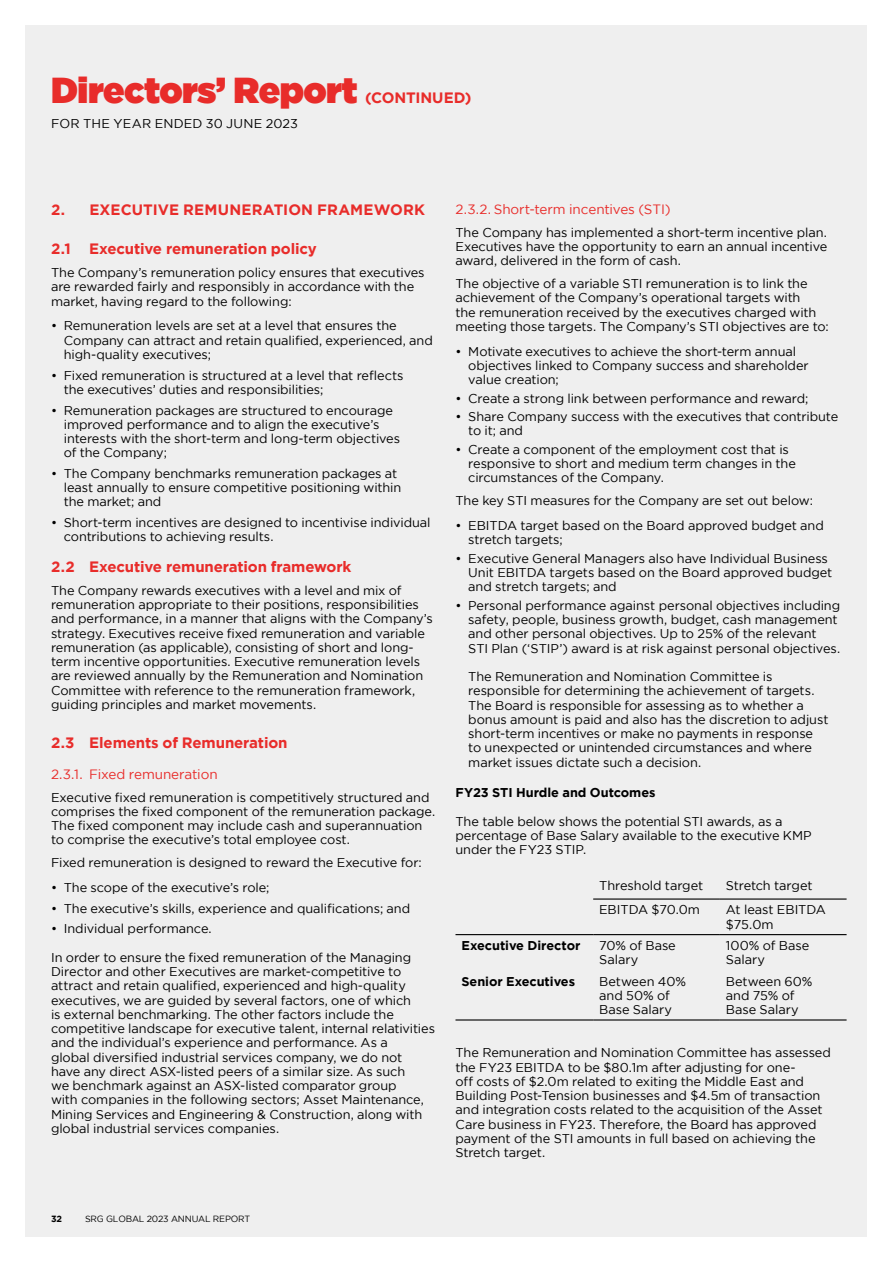
<style>
.page{position:relative;width:893px;height:1263px;background:#fff}
.page>*{position:absolute;margin:0;border:0;box-sizing:border-box;transform-origin:0 0}
.t1{font:36px "Gotham Ultra";letter-spacing:-.015em;color:#e82c2a}
.t2{font:700 15px "Gotham";letter-spacing:-.01em;color:#e82c2a}
.t3{font:13.5px "Gotham";letter-spacing:-.01em;color:#e82c2a}
.t4{font:12.75px/14.2px "Gotham";letter-spacing:-.005em;color:#000}
.t5{font:700 12.75px "Gotham";letter-spacing:-.005em;color:#000}
.t6{font:12.75px "Gotham";letter-spacing:.015em;color:#000}
.t7{font:9px "Gotham";letter-spacing:-.02em;color:#000}
.t8{font:700 9px "Gotham";color:#000}
</style>
<div class="page">
<div style="left:26px;top:26px;width:841px;height:1211px;background:#efefef"></div>
<hr style="left:593px;top:898px;width:127px;height:2px;background:#000">
<hr style="left:720px;top:898px;width:127px;height:2px;background:#000">
<hr style="left:455px;top:1019px;width:138px;height:1px;background:#000">
<hr style="left:593px;top:1019px;width:127px;height:1px;background:#000">
<hr style="left:720px;top:1019px;width:127px;height:1px;background:#000">
<hr style="left:455px;top:934px;width:138px;height:1px;background:#000">
<hr style="left:593px;top:934px;width:127px;height:1px;background:#000">
<hr style="left:720px;top:934px;width:127px;height:1px;background:#000">
<h1 class="t1" style="left:51px;top:69px;width:308px">Directors’ Report</h1>
<p class="t6" style="left:51px;top:117px;width:248px">FOR THE YEAR ENDED 30 JUNE 2023</p>
<p class="t2" style="left:365px;top:89px;width:108px">(CONTINUED)</p>
<p class="t2" style="left:51px;top:201px;width:375px">2. EXECUTIVE REMUNERATION FRAMEWORK</p>
<p class="t2" style="left:51px;top:240px;width:267px">2.1 Executive remuneration policy</p>
<p class="t4" style="left:51px;top:265px;width:375px">The Company’s remuneration policy ensures that executives are rewarded fairly and responsibly in accordance with the market, having regard to the following:</p>
<p class="t4" style="left:64px;top:319px;width:371px;text-indent:-13px">• Remuneration levels are set at a level that ensures the<br>Company can attract and retain qualified, experienced, and high-quality executives;</p>
<p class="t4" style="left:64px;top:368px;width:341px;text-indent:-13px">• Fixed remuneration is structured at a level that reflects the executives’ duties and responsibilities;</p>
<p class="t4" style="left:64px;top:403px;width:338px;text-indent:-13px">• Remuneration packages are structured to encourage improved performance and to align the executive’s interests with the short-term and long-term objectives of the Company;</p>
<p class="t4" style="left:64px;top:466px;width:339px;text-indent:-13px">• The Company benchmarks remuneration packages at least annually to ensure competitive positioning within the market; and</p>
<p class="t4" style="left:64px;top:515px;width:368px;text-indent:-13px">• Short-term incentives are designed to incentivise individual contributions to achieving results.</p>
<p class="t2" style="left:51px;top:558px;width:302px">2.2 Executive remuneration framework</p>
<p class="t4" style="left:51px;top:583px;width:383px">The Company rewards executives with a level and mix of remuneration appropriate to their positions, responsibilities and performance, in a manner that aligns with the Company’s strategy. Executives receive fixed remuneration and variable remuneration (as applicable), consisting of short and long&shy;term incentive opportunities. Executive remuneration levels are reviewed annually by the Remuneration and Nomination Committee with reference to the remuneration framework, guiding principles and market movements.</p>
<p class="t2" style="left:51px;top:734px;width:238px">2.3 Elements of Remuneration</p>
<p class="t3" style="left:51px;top:766px;width:168px">2.3.1. Fixed remuneration</p>
<p class="t4" style="left:51px;top:790px;width:386px">Executive fixed remuneration is competitively structured and comprises the fixed component of the remuneration package.<br>The fixed component may include cash and superannuation to comprise the executive’s total employee cost.</p>
<p class="t4" style="left:51px;top:855px;width:372px">Fixed remuneration is designed to reward the Executive for:</p>
<p class="t4" style="left:51px;top:880px;width:220px">• The scope of the executive’s role;</p>
<p class="t4" style="left:51px;top:901px;width:361px">• The executive’s skills, experience and qualifications; and</p>
<p class="t4" style="left:51px;top:921px;width:162px">• Individual performance.</p>
<p class="t4" style="left:51px;top:950px;width:386px">In order to ensure the fixed remuneration of the Managing Director and other Executives are market-competitive to attract and retain qualified, experienced and high-quality executives, we are guided by several factors, one of which<br>is external benchmarking. The other factors include the competitive landscape for executive talent, internal relativities and the individual’s experience and performance. As a<br>global diversified industrial services company, we do not<br>have any direct ASX-listed peers of a similar size. As such<br>we benchmark against an ASX-listed comparator group<br>with companies in the following sectors; Asset Maintenance, Mining Services and Engineering &amp; Construction, along with global industrial services companies.</p>
<p class="t3" style="left:455px;top:202px;width:217px">2.3.2. Short-term incentives (STI)</p>
<p class="t4" style="left:455px;top:225px;width:373px;text-align:justify">The Company has implemented a short-term incentive plan.<br>Executives have the opportunity to earn an annual incentive award, delivered in the form of cash.</p>
<p class="t4" style="left:455px;top:276px;width:375px">The objective of a variable STI remuneration is to link the achievement of the Company’s operational targets with<br>the remuneration received by the executives charged with meeting those targets. The Company’s STI objectives are to:</p>
<p class="t4" style="left:468px;top:344px;width:342px;text-indent:-13px">• Motivate executives to achieve the short-term annual objectives linked to Company success and shareholder value creation;</p>
<p class="t4" style="left:455px;top:391px;width:354px">• Create a strong link between performance and reward;</p>
<p class="t4" style="left:468px;top:409px;width:371px;text-indent:-13px">• Share Company success with the executives that contribute to it; and</p>
<p class="t4" style="left:468px;top:442px;width:329px;text-indent:-13px">• Create a component of the employment cost that is responsive to short and medium term changes in the circumstances of the Company.</p>
<p class="t4" style="left:455px;top:493px;width:359px">The key STI measures for the Company are set out below:</p>
<p class="t4" style="left:468px;top:518px;width:357px;text-indent:-13px">• EBITDA target based on the Board approved budget and stretch targets;</p>
<p class="t4" style="left:468px;top:551px;width:366px;text-indent:-13px">• Executive General Managers also have Individual Business<br>Unit EBITDA targets based on the Board approved budget and stretch targets; and</p>
<p class="t4" style="left:468px;top:598px;width:373px;text-indent:-13px">• Personal performance against personal objectives including safety, people, business growth, budget, cash management and other personal objectives. Up to 25% of the relevant<br>STI Plan (‘STIP’) award is at risk against personal objectives.</p>
<p class="t4" style="left:468px;top:669px;width:362px">The Remuneration and Nomination Committee is responsible for determining the achievement of targets.<br>The Board is responsible for assessing as to whether a bonus amount is paid and also has the discretion to adjust short-term incentives or make no payments in response to unexpected or unintended circumstances and where market issues dictate such a decision.</p>
<p class="t5" style="left:455px;top:785px;width:202px">FY23 STI Hurdle and Outcomes</p>
<p class="t4" style="left:455px;top:814px;width:358px">The table below shows the potential STI awards, as a percentage of Base Salary available to the executive KMP under the FY23 STIP.</p>
<p class="t4" style="left:599px;top:878px;width:106px">Threshold target</p>
<p class="t4" style="left:726px;top:878px;width:88px">Stretch target</p>
<p class="t4" style="left:599px;top:902px;width:102px">EBITDA $70.0m</p>
<p class="t4" style="left:726px;top:902px;width:102px">At least EBITDA $75.0m</p>
<p class="t5" style="left:461px;top:938px;width:121px">Executive Director</p>
<p class="t4" style="left:599px;top:938px;width:78px">70% of Base<br>Salary</p>
<p class="t4" style="left:726px;top:938px;width:85px">100% of Base<br>Salary</p>
<p class="t5" style="left:461px;top:973px;width:115px">Senior Executives</p>
<p class="t4" style="left:599px;top:974px;width:89px">Between 40% and 50% of<br>Base Salary</p>
<p class="t4" style="left:726px;top:974px;width:88px">Between 60% and 75% of<br>Base Salary</p>
<p class="t4" style="left:455px;top:1045px;width:377px">The Remuneration and Nomination Committee has assessed the FY23 EBITDA to be $80.1m after adjusting for one-<br>off costs of $2.0m related to exiting the Middle East and Building Post-Tension businesses and $4.5m of transaction and integration costs related to the acquisition of the Asset Care business in FY23. Therefore, the Board has approved payment of the STI amounts in full based on achieving the Stretch target.</p>
<p class="t8" style="left:51px;top:1213px;width:12px">32</p>
<p class="t7" style="left:85px;top:1213px;width:167px">SRG GLOBAL 2023 ANNUAL REPORT</p>
</div>
